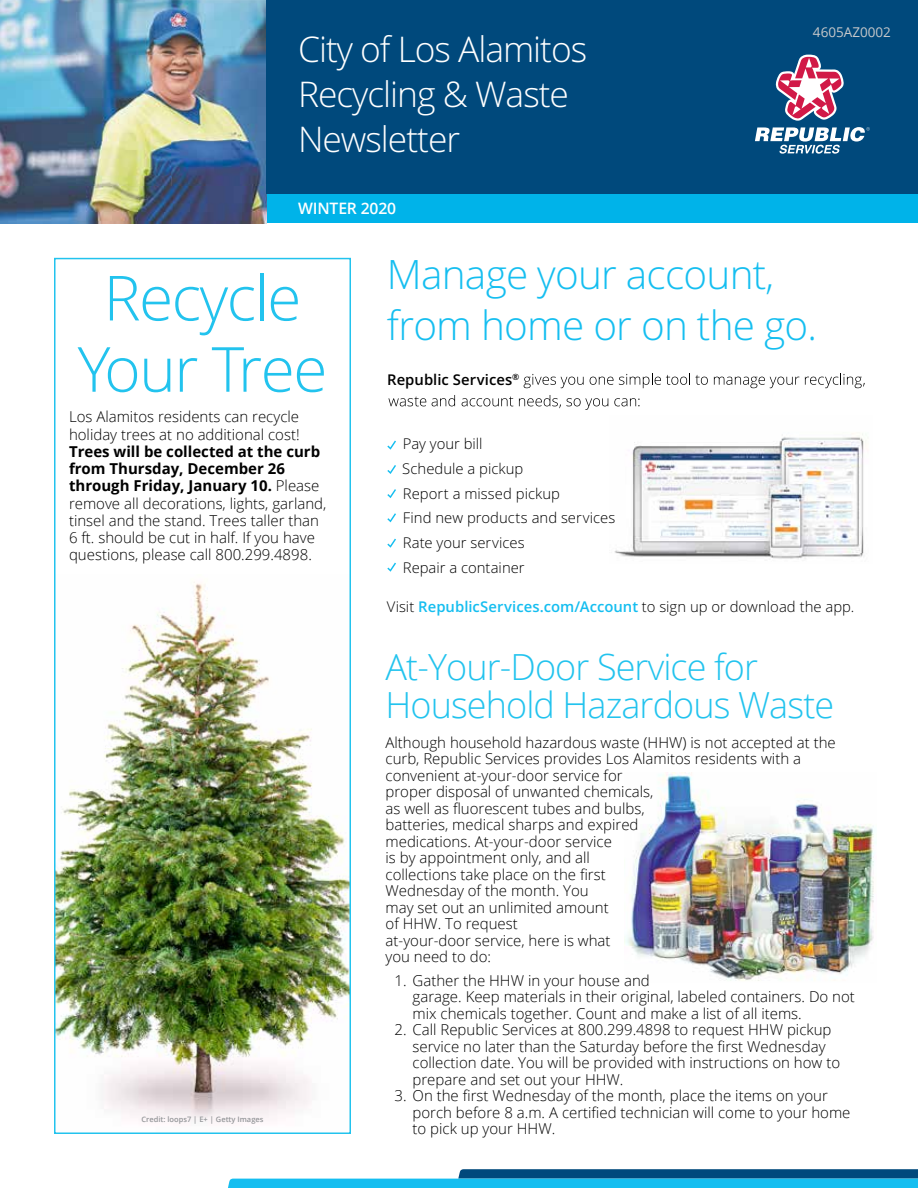
<style>
.page{position:relative;width:918px;height:1188px;background:#fff}
.page>*{position:absolute;margin:0;border:0;box-sizing:border-box;transform-origin:0 0}
.t1{font:300 62.25px/71.2px "Open Sans";letter-spacing:-.025em;color:#22c3ee;text-align:center}
.t2{font:300 40.5px/51px "Open Sans";letter-spacing:-.02em;color:#15bef0}
.t3{font:300 36px/37.5px "Open Sans";letter-spacing:-.025em;color:#22c3ee}
.t4{font:300 35.4px/45.2px "Open Sans";letter-spacing:-.03em;color:#fff}
.t5{font:600 15.75px "Open Sans";letter-spacing:-.01em;color:#fff}
.t6{font:300 15px/16.5px "Open Sans";color:#000}
.t7{font:300 14.85px/24.8px "Open Sans";color:#000}
.t8{font:600 14.85px "Open Sans";color:#000}
.t9{font:13.5px "Open Sans";color:#c7c8ca}
.t10{font:600 7.5px "Open Sans";color:#939598}
.s1{font-weight:700}
.s2{font-weight:600;color:#15bef0}
</style>
<div class="page">
<img style="left:57px;top:582px;width:291px;height:539px">
<img style="left:625px;top:773px;width:251px;height:208px">
<div style="left:54px;top:258px;width:297px;height:876px;border:2px solid #22c3ee"></div>
<div style="left:0;top:186px;width:918px;height:37px;background:#00b3e9"></div>
<img style="left:0;top:0;width:266px;height:186px">
<img style="left:0;top:186px;width:266px;height:37px">
<div style="left:266px;top:0;width:652px;height:193px;background:#00497c"></div>
<svg style="left:775px;top:55px;width:69px;height:66px"></svg>
<svg style="left:755px;top:127px;width:115px;height:27px"></svg>
<svg style="left:228px;top:1169px;width:690px;height:19px"></svg>
<img style="left:614px;top:433px;width:253px;height:126px">
<svg style="left:524px;top:374px;width:60px;height:14px"></svg>
<svg style="left:590px;top:373px;width:118px;height:15px"></svg>
<svg style="left:714px;top:377px;width:85px;height:11px"></svg>
<svg style="left:805px;top:373px;width:60px;height:15px"></svg>
<svg style="left:388px;top:396px;width:38px;height:10px"></svg>
<svg style="left:387px;top:441px;width:9px;height:9px"></svg>
<svg style="left:387px;top:465px;width:9px;height:9px"></svg>
<svg style="left:387px;top:489px;width:9px;height:9px"></svg>
<svg style="left:387px;top:513px;width:9px;height:9px"></svg>
<svg style="left:387px;top:539px;width:9px;height:9px"></svg>
<svg style="left:387px;top:563px;width:9px;height:9px"></svg>
<svg style="left:462px;top:396px;width:51px;height:10px"></svg>
<svg style="left:614px;top:398px;width:26px;height:8px"></svg>
<svg style="left:432px;top:395px;width:23px;height:11px"></svg>
<svg style="left:519px;top:395px;width:89px;height:15px"></svg>
<h3 class="t4" style="left:298px;top:25px;width:291px">City of Los Alamitos<br>Recycling &amp; Waste<br>Newsletter</h3>
<p class="t5" style="left:298px;top:197px;width:100px">WINTER 2020</p>
<p class="t9" style="left:813px;top:23px;width:80px">4605AZ0002</p>
<h1 class="t1" style="left:78px;top:261px;width:251px">Recycle<br>Your Tree</h1>
<p class="t6" style="left:69px;top:408px;width:232px;line-height:17.2px">Los Alamitos residents can recycle holiday trees at no additional cost!</p>
<p class="t6" style="left:69px;top:442px;width:259px;line-height:17.2px"><span class="s1">Trees will be collected at the curb from Thursday, December 26 through Friday, January 10.</span> Please remove all decorations, lights, garland, tinsel and the stand. Trees taller than 6 ft. should be cut in half. If you have questions, please call 800.299.4898.</p>
<p class="t10" style="left:141px;top:1114px;width:124px">Credit: loops7 | E+ | Getty Images</p>
<h2 class="t2" style="left:387px;top:248px;width:432px">Manage your account, from home or on the go.</h2>
<p class="t8" style="left:387px;top:369px;width:134px">Republic Services<sup>®</sup></p>
<p class="t7" style="left:402px;top:431px;width:215px">Pay your bill<br>Schedule a pickup<br>Report a missed pickup<br>Find new products and services<br>Rate your services<br>Repair a container</p>
<p class="t7" style="left:387px;top:594px;width:469px">Visit <span class="s2">RepublicServices.com/Account</span> to sign up or download the app.</p>
<h3 class="t3" style="left:386px;top:647px;width:450px">At-Your-Door Service for<br>Household Hazardous Waste</h3>
<p class="t6" style="left:386px;top:734px;width:452px">Although household hazardous waste (HHW) is not accepted at the curb, Republic Services provides Los Alamitos residents with a convenient at-your-door service for<br>proper disposal of unwanted chemicals,<br>as well as fluorescent tubes and bulbs,<br>batteries, medical sharps and expired<br>medications. At-your-door service<br>is by appointment only, and all<br>collections take place on the first<br>Wednesday of the month. You<br>may set out an unlimited amount<br>of HHW. To request<br>at-your-door service, here is what<br>you need to do:</p>
<p class="t6" style="left:413px;top:971px;width:444px;text-indent:-18px">1. Gather the HHW in your house and<br>garage. Keep materials in their original, labeled containers. Do not mix chemicals together. Count and make a list of all items.</p>
<p class="t6" style="left:413px;top:1021px;width:429px;text-indent:-18px">2. Call Republic Services at 800.299.4898 to request HHW pickup service no later than the Saturday before the first Wednesday collection date. You will be provided with instructions on how to prepare and set out your HHW.</p>
<p class="t6" style="left:413px;top:1087px;width:440px;text-indent:-18px">3. On the first Wednesday of the month, place the items on your porch before 8 a.m. A certified technician will come to your home to pick up your HHW.</p>
</div>
